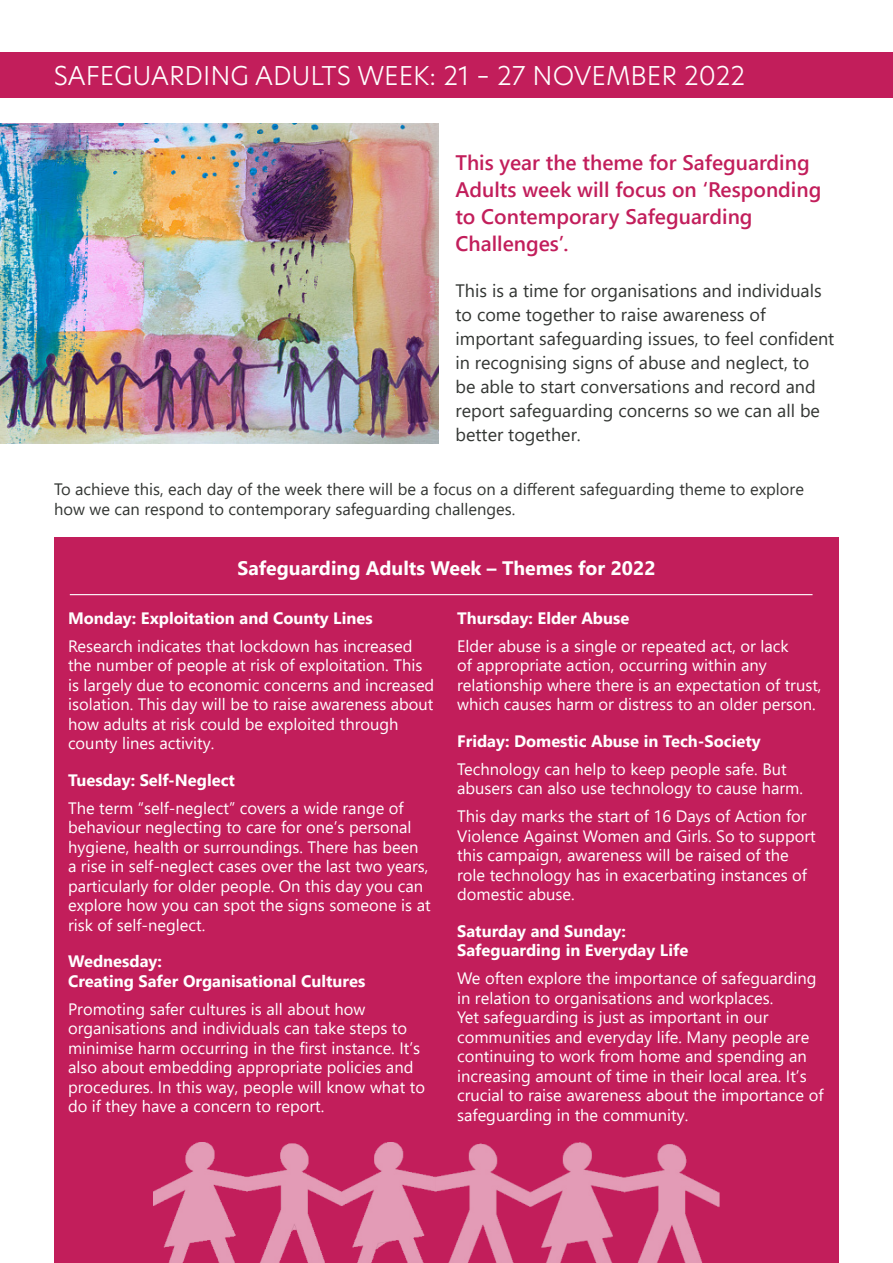
<style>
.page{position:relative;width:893px;height:1263px;background:#fff}
.page>*{position:absolute;margin:0;border:0;box-sizing:border-box;transform-origin:0 0}
.t1{font:300 25.5px "New Hero";color:#fff}
.t2{font:600 21px/27px "Segoe UI";color:#c21e5b}
.t3{font:700 19.5px "Segoe UI";color:#fff}
.t4{font:18px/24px "Segoe UI";color:#333633}
.t5{font:16.5px/19.5px "Segoe UI";color:#fff}
.t6{font:700 16.5px "Segoe UI";color:#fff}
.t7{font:16.5px/19.5px "Segoe UI";color:#333633}
</style>
<div class="page">
<div style="left:54px;top:537px;width:785px;height:726px;background:#c21e5b"></div>
<img style="left:0;top:123px;width:438px;height:320px">
<div style="left:0;top:52px;width:893px;height:46px;background:#c21e5b"></div>
<hr style="left:70px;top:594px;width:742px;height:1px;background:#fff">
<img style="left:153px;top:1142px;width:567px;height:121px">
<p class="t1" style="left:54px;top:58px;width:693px">SAFEGUARDING ADULTS WEEK: 21 – 27 NOVEMBER 2022</p>
<p class="t2" style="left:455px;top:147px;width:367px">This year the theme for Safeguarding<br>Adults week will focus on ‘Responding to Contemporary Safeguarding<br>Challenges’.</p>
<p class="t4" style="left:455px;top:277px;width:380px">This is a time for organisations and individuals to come together to raise awareness of important safeguarding issues, to feel confident in recognising signs of abuse and neglect, to<br>be able to start conversations and record and report safeguarding concerns so we can all be better together.</p>
<p class="t7" style="left:54px;top:478px;width:751px">To achieve this, each day of the week there will be a focus on a different safeguarding theme to explore how we can respond to contemporary safeguarding challenges.</p>
<p class="t3" style="left:237px;top:550px;width:420px">Safeguarding Adults Week – Themes for 2022</p>
<p class="t6" style="left:68px;top:602px;width:306px">Monday: Exploitation and County Lines</p>
<p class="t5" style="left:68px;top:635px;width:368px">Research indicates that lockdown has increased the number of people at risk of exploitation. This is largely due to economic concerns and increased isolation. This day will be to raise awareness about how adults at risk could be exploited through county lines activity.</p>
<p class="t6" style="left:68px;top:764px;width:169px">Tuesday: Self-Neglect</p>
<p class="t5" style="left:68px;top:797px;width:364px">The term “self-neglect” covers a wide range of behaviour neglecting to care for one’s personal hygiene, health or surroundings. There has been a rise in self-neglect cases over the last two years, particularly for older people. On this day you can explore how you can spot the signs someone is at risk of self-neglect.</p>
<p class="t6" style="left:68px;top:946px;width:95px">Wednesday:</p>
<p class="t6" style="left:68px;top:965px;width:299px">Creating Safer Organisational Cultures</p>
<p class="t5" style="left:68px;top:998px;width:358px">Promoting safer cultures is all about how organisations and individuals can take steps to minimise harm occurring in the first instance. It’s also about embedding appropriate policies and procedures. In this way, people will know what to do if they have a concern to report.</p>
<p class="t6" style="left:457px;top:602px;width:174px">Thursday: Elder Abuse</p>
<p class="t5" style="left:457px;top:635px;width:366px">Elder abuse is a single or repeated act, or lack<br>of appropriate action, occurring within any relationship where there is an expectation of trust, which causes harm or distress to an older person.</p>
<p class="t6" style="left:457px;top:725px;width:305px">Friday: Domestic Abuse in Tech-Society</p>
<p class="t5" style="left:457px;top:758px;width:347px">Technology can help to keep people safe. But abusers can also use technology to cause harm.</p>
<p class="t5" style="left:457px;top:805px;width:360px">This day marks the start of 16 Days of Action for Violence Against Women and Girls. So to support this campaign, awareness will be raised of the role technology has in exacerbating instances of domestic abuse.</p>
<p class="t6" style="left:457px;top:915px;width:170px">Saturday and Sunday:</p>
<p class="t6" style="left:457px;top:935px;width:233px">Safeguarding in Everyday Life</p>
<p class="t5" style="left:457px;top:967px;width:368px">We often explore the importance of safeguarding in relation to organisations and workplaces.<br>Yet safeguarding is just as important in our communities and everyday life. Many people are continuing to work from home and spending an increasing amount of time in their local area. It’s crucial to raise awareness about the importance of safeguarding in the community.</p>
</div>
